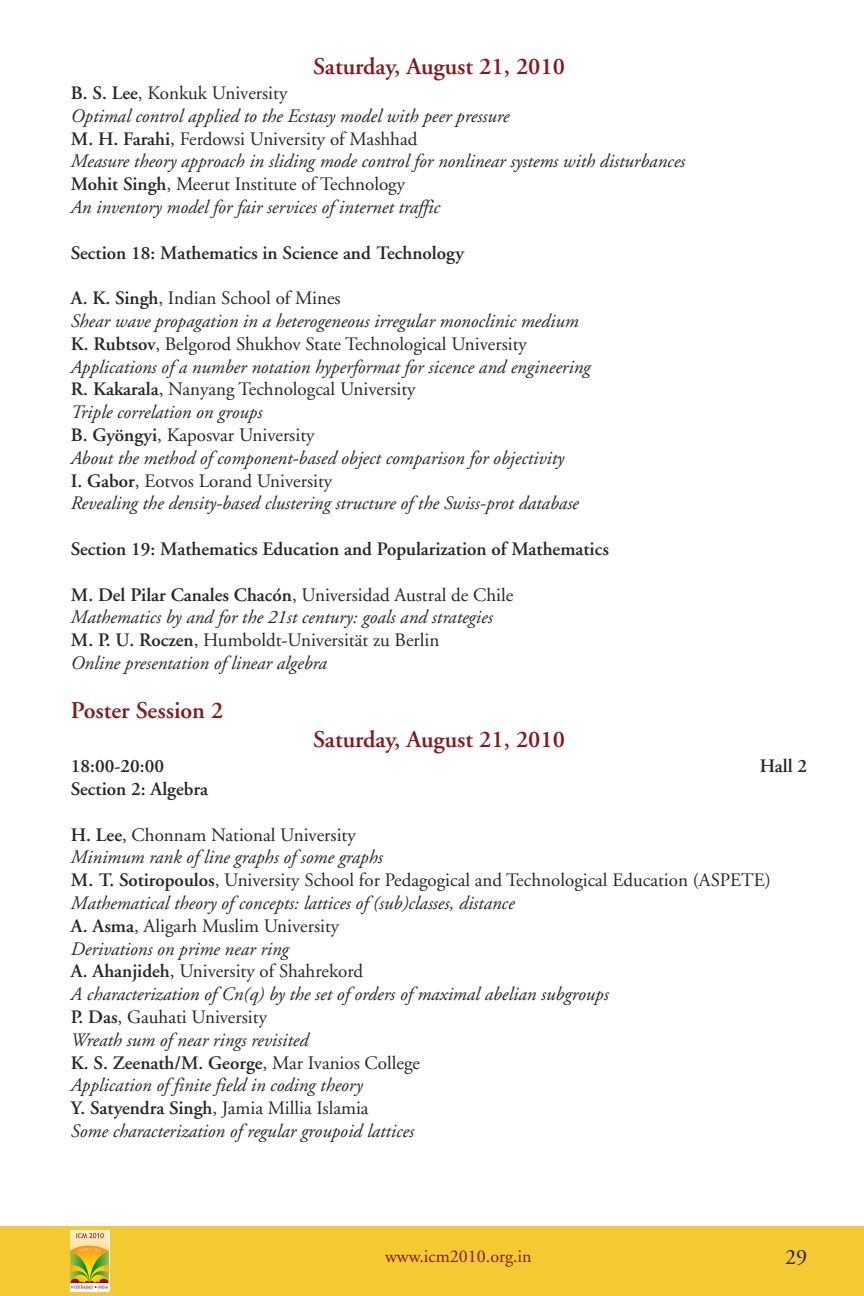
<style>
.page{position:relative;width:864px;height:1296px;background:#fff}
.page>*{position:absolute;margin:0;border:0;box-sizing:border-box;transform-origin:0 0}
.t1{font:600 24px "Adobe Garamond";color:#86181c}
.t2{font:22px "Adobe Garamond";color:#272627}
.t3{font:italic 19px/22.8px "Adobe Garamond";color:#272627}
.t4{font:600 19px "Adobe Garamond";color:#272627}
.t5{font:18px "Adobe Garamond";color:#86181c}
.s1{font-weight:600;font-style:normal}
.s2{font-style:normal}
</style>
<div class="page">
<div style="left:0;top:1226px;width:864px;height:70px;background:#f3ca32"></div>
<div style="left:71px;top:1230px;width:39px;height:61px;background:#fff"></div>
<svg style="left:71px;top:1230px;width:38px;height:16px"></svg>
<svg style="left:76px;top:1233px;width:28px;height:5px"></svg>
<svg style="left:71px;top:1246px;width:38px;height:43px;background:#c2b03e"></svg>
<p class="t1" style="left:313px;top:57px;width:253px">Saturday, August 21, 2010</p>
<p class="t3" style="left:71px;top:83px;width:616px"><span class="s1">B. S. Lee</span><span class="s2">, Konkuk University<br></span>Optimal control applied to the Ecstasy model with peer pressure<br><span class="s1">M. H. Farahi</span><span class="s2">, Ferdowsi University of Mashhad<br></span>Measure theory approach in sliding mode control for nonlinear systems with disturbances <span class="s1">Mohit Singh</span><span class="s2">, Meerut Institute of Technology<br></span>An inventory model for fair services of internet traffic</p>
<p class="t4" style="left:71px;top:245px;width:394px">Section 18: Mathematics in Science and Technology</p>
<p class="t3" style="left:71px;top:289px;width:521px"><span class="s1">A. K. Singh</span><span class="s2">, Indian School of Mines<br></span>Shear wave propagation in a heterogeneous irregular monoclinic medium <span class="s1">K. Rubtsov</span><span class="s2">, Belgorod Shukhov State Technological University </span>Applications of a number notation hyperformat for sicence and engineering <span class="s1">R. Kakarala</span><span class="s2">, Nanyang Technologcal University<br></span>Triple correlation on groups<br><span class="s1">B. Gyöngyi</span><span class="s2">, Kaposvar University<br></span>About the method of component-based object comparison for objectivity<br><span class="s1">I. Gabor</span><span class="s2">, Eotvos Lorand University<br></span>Revealing the density-based clustering structure of the Swiss-prot database</p>
<p class="t4" style="left:71px;top:541px;width:540px">Section 19: Mathematics Education and Popularization of Mathematics</p>
<p class="t3" style="left:71px;top:585px;width:444px"><span class="s1">M. Del Pilar Canales Chacón</span><span class="s2">, Universidad Austral de Chile </span>Mathematics by and for the 21st century: goals and strategies <span class="s1">M. P. U. Roczen</span><span class="s2">, Humboldt-Universität zu Berlin<br></span>Online presentation of linear algebra</p>
<p class="t1" style="left:71px;top:701px;width:154px">Poster Session 2</p>
<p class="t1" style="left:313px;top:730px;width:253px">Saturday, August 21, 2010</p>
<p class="t4" style="left:71px;top:759px;width:95px">18:00-20:00</p>
<p class="t4" style="left:760px;top:759px;width:49px">Hall 2</p>
<p class="t4" style="left:71px;top:781px;width:139px">Section 2: Algebra</p>
<p class="t3" style="left:71px;top:825px;width:702px"><span class="s1">H. Lee</span><span class="s2">, Chonnam National University<br></span>Minimum rank of line graphs of some graphs<br><span class="s1">M. T. Sotiropoulos</span><span class="s2">, University School for Pedagogical and Technological Education (ASPETE)<br></span>Mathematical theory of concepts: lattices of (sub)classes, distance<br><span class="s1">A. Asma</span><span class="s2">, Aligarh Muslim University<br></span>Derivations on prime near ring<br><span class="s1">A. Ahanjideh</span><span class="s2">, University of Shahrekord<br></span>A characterization of Cn(q) by the set of orders of maximal abelian subgroups<br><span class="s1">P. Das</span><span class="s2">, Gauhati University<br></span>Wreath sum of near rings revisited<br><span class="s1">K. S. Zeenath/M. George</span><span class="s2">, Mar Ivanios College<br></span>Application of finite field in coding theory<br><span class="s1">Y. Satyendra Singh</span><span class="s2">, Jamia Millia Islamia<br></span>Some characterization of regular groupoid lattices</p>
<p class="t5" style="left:385px;top:1249px;width:148px">www.icm2010.org.in</p>
<p class="t2" style="left:785px;top:1249px;width:23px">29</p>
</div>
